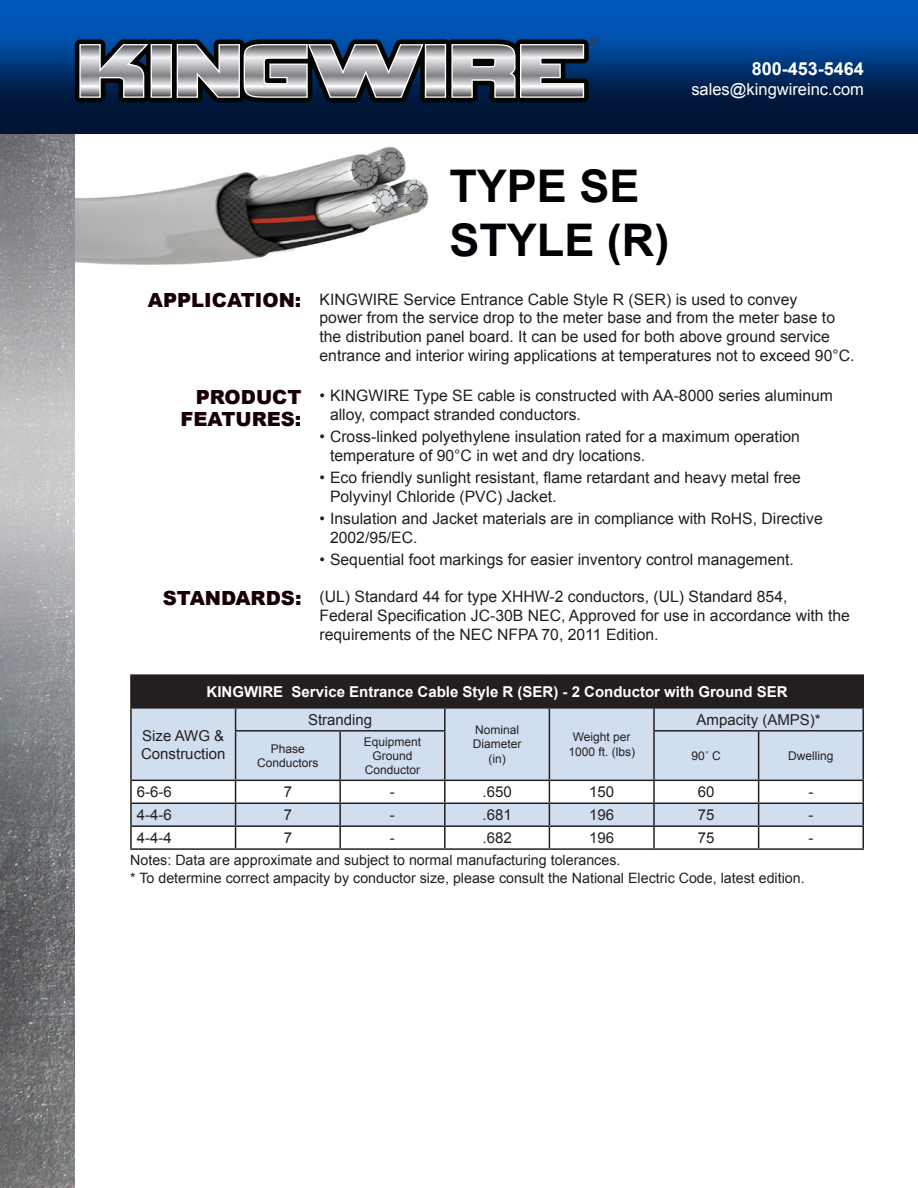
<style>
.page{position:relative;width:918px;height:1188px;background:#fff}
.page>*{position:absolute;margin:0;border:0;box-sizing:border-box;transform-origin:0 0}
.t1{font:700 45px "Arial";color:#000005}
.t2{font:900 19.5px/22.5px "Arial";color:#170004;text-align:right}
.t3{font:700 18px "Arial";color:#fff}
.t4{font:16.5px "Arial";color:#fff}
.t5{font:15.75px/18.9px "Arial";color:#231f20}
.t6{font:15px "Arial";color:#231f20}
.t7{font:700 15px "Arial";color:#fff}
.t8{font:14.25px "Arial";color:#231f20}
.t9{font:12px/14.4px "Arial";color:#231f20;text-align:center}
.t10{font:700 10.65px "Helvetica";color:#3e3e3f}
</style>
<div class="page">
<img style="left:74px;top:134px;width:355px;height:164px">
<img style="left:0;top:134px;width:74px;height:1054px">
<img style="left:0;top:0;width:918px;height:134px">
<svg style="left:75px;top:36px;width:519px;height:66px"></svg>
<div style="left:131px;top:675px;width:732px;height:33px;background:#231f20"></div>
<div style="left:132px;top:709px;width:730px;height:71px;background:#d1def0"></div>
<svg style="left:132px;top:781px;width:730px;height:67px"></svg>
<hr style="left:339px;top:781px;width:2px;height:22px;background:#231f20">
<hr style="left:444px;top:781px;width:2px;height:22px;background:#231f20">
<hr style="left:653px;top:781px;width:2px;height:22px;background:#231f20">
<hr style="left:130px;top:803px;width:106px;height:1px;background:#231f20">
<hr style="left:236px;top:803px;width:104px;height:1px;background:#231f20">
<hr style="left:340px;top:803px;width:105px;height:1px;background:#231f20">
<hr style="left:339px;top:804px;width:2px;height:21px;background:#231f20">
<hr style="left:445px;top:803px;width:104px;height:1px;background:#231f20">
<hr style="left:444px;top:804px;width:2px;height:21px;background:#231f20">
<hr style="left:549px;top:803px;width:105px;height:1px;background:#231f20">
<hr style="left:654px;top:803px;width:105px;height:1px;background:#231f20">
<hr style="left:653px;top:804px;width:2px;height:21px;background:#231f20">
<hr style="left:759px;top:803px;width:105px;height:1px;background:#231f20">
<hr style="left:130px;top:825px;width:106px;height:2px;background:#231f20">
<hr style="left:236px;top:825px;width:104px;height:2px;background:#231f20">
<svg style="left:235px;top:781px;width:1px;height:67px"></svg>
<hr style="left:340px;top:825px;width:105px;height:2px;background:#231f20">
<hr style="left:339px;top:827px;width:2px;height:21px;background:#231f20">
<hr style="left:445px;top:825px;width:104px;height:2px;background:#231f20">
<hr style="left:444px;top:827px;width:2px;height:21px;background:#231f20">
<hr style="left:549px;top:825px;width:105px;height:2px;background:#231f20">
<svg style="left:549px;top:781px;width:1px;height:67px"></svg>
<hr style="left:654px;top:825px;width:105px;height:2px;background:#231f20">
<hr style="left:653px;top:827px;width:2px;height:21px;background:#231f20">
<hr style="left:759px;top:825px;width:105px;height:2px;background:#231f20">
<svg style="left:758px;top:781px;width:1px;height:67px"></svg>
<hr style="left:130px;top:707px;width:106px;height:2px;background:#231f20">
<hr style="left:236px;top:707px;width:104px;height:2px;background:#231f20">
<hr style="left:340px;top:707px;width:105px;height:2px;background:#231f20">
<hr style="left:445px;top:707px;width:104px;height:2px;background:#231f20">
<hr style="left:549px;top:707px;width:105px;height:2px;background:#231f20">
<hr style="left:654px;top:707px;width:105px;height:2px;background:#231f20">
<hr style="left:759px;top:707px;width:105px;height:2px;background:#231f20">
<svg style="left:235px;top:709px;width:1px;height:21px"></svg>
<hr style="left:235px;top:732px;width:1px;height:48px;background:#231f20">
<hr style="left:444px;top:709px;width:2px;height:21px;background:#231f20">
<svg style="left:549px;top:709px;width:1px;height:22px"></svg>
<hr style="left:549px;top:731px;width:1px;height:49px;background:#231f20">
<hr style="left:653px;top:709px;width:2px;height:21px;background:#231f20">
<hr style="left:339px;top:732px;width:2px;height:48px;background:#231f20">
<hr style="left:444px;top:732px;width:2px;height:48px;background:#231f20">
<hr style="left:653px;top:732px;width:2px;height:48px;background:#231f20">
<hr style="left:758px;top:732px;width:1px;height:48px;background:#231f20">
<hr style="left:130px;top:780px;width:106px;height:1px;background:#231f20">
<hr style="left:235px;top:730px;width:105px;height:2px;background:#231f20">
<hr style="left:340px;top:730px;width:106px;height:2px;background:#231f20">
<hr style="left:445px;top:780px;width:104px;height:1px;background:#231f20">
<hr style="left:549px;top:780px;width:105px;height:1px;background:#231f20">
<hr style="left:653px;top:730px;width:106px;height:2px;background:#231f20">
<hr style="left:759px;top:730px;width:105px;height:2px;background:#231f20">
<hr style="left:236px;top:780px;width:104px;height:1px;background:#231f20">
<hr style="left:340px;top:780px;width:105px;height:1px;background:#231f20">
<hr style="left:654px;top:780px;width:105px;height:1px;background:#231f20">
<hr style="left:759px;top:780px;width:105px;height:1px;background:#231f20">
<hr style="left:130px;top:848px;width:106px;height:2px;background:#231f20">
<hr style="left:236px;top:848px;width:104px;height:2px;background:#231f20">
<hr style="left:340px;top:848px;width:105px;height:2px;background:#231f20">
<hr style="left:445px;top:848px;width:104px;height:2px;background:#231f20">
<hr style="left:549px;top:848px;width:105px;height:2px;background:#231f20">
<hr style="left:654px;top:848px;width:105px;height:2px;background:#231f20">
<hr style="left:759px;top:848px;width:105px;height:2px;background:#231f20">
<hr style="left:130px;top:674px;width:106px;height:2px;background:#231f20">
<hr style="left:130px;top:676px;width:2px;height:31px;background:#231f20">
<hr style="left:236px;top:674px;width:104px;height:2px;background:#231f20">
<hr style="left:340px;top:674px;width:105px;height:2px;background:#231f20">
<hr style="left:445px;top:674px;width:104px;height:2px;background:#231f20">
<hr style="left:549px;top:674px;width:105px;height:2px;background:#231f20">
<hr style="left:654px;top:674px;width:105px;height:2px;background:#231f20">
<hr style="left:759px;top:674px;width:105px;height:2px;background:#231f20">
<hr style="left:862px;top:676px;width:2px;height:31px;background:#231f20">
<hr style="left:130px;top:709px;width:2px;height:22px;background:#231f20">
<hr style="left:130px;top:731px;width:2px;height:49px;background:#231f20">
<hr style="left:862px;top:709px;width:2px;height:21px;background:#231f20">
<hr style="left:862px;top:732px;width:2px;height:48px;background:#231f20">
<hr style="left:130px;top:781px;width:2px;height:22px;background:#231f20">
<hr style="left:862px;top:781px;width:2px;height:22px;background:#231f20">
<hr style="left:130px;top:804px;width:2px;height:21px;background:#231f20">
<hr style="left:862px;top:804px;width:2px;height:21px;background:#231f20">
<hr style="left:130px;top:827px;width:2px;height:21px;background:#231f20">
<hr style="left:862px;top:827px;width:2px;height:21px;background:#231f20">
<p class="t10" style="left:590px;top:32px;width:9px">®</p>
<p class="t3" style="left:752px;top:57px;width:114px">800-453-5464</p>
<p class="t4" style="left:691px;top:79px;width:174px">sales@kingwireinc.com</p>
<p class="t1" style="left:449px;top:156px;width:192px">TYPE SE</p>
<p class="t1" style="left:449px;top:210px;width:222px">STYLE (R)</p>
<p class="t2" style="left:148px;top:288px;width:155px">APPLICATION:</p>
<p class="t5" style="left:320px;top:290px;width:537px">KINGWIRE Service Entrance Cable Style R (SER) is used to convey<br>power from the service drop to the meter base and from the meter base to the distribution panel board. It can be used for both above ground service entrance and interior wiring applications at temperatures not to exceed 90°C.</p>
<p class="t2" style="left:180px;top:385px;width:123px">PRODUCT<br>FEATURES:</p>
<p class="t5" style="left:330px;top:387px;width:505px;text-indent:-10px">• KINGWIRE Type SE cable is constructed with AA-8000 series aluminum alloy, compact stranded conductors.</p>
<p class="t5" style="left:330px;top:427px;width:472px;text-indent:-10px">• Cross-linked polyethylene insulation rated for a maximum operation temperature of 90°C in wet and dry locations.</p>
<p class="t5" style="left:330px;top:468px;width:472px;text-indent:-10px">• Eco friendly sunlight resistant, flame retardant and heavy metal free<br>Polyvinyl Chloride (PVC) Jacket.</p>
<p class="t5" style="left:330px;top:509px;width:494px;text-indent:-10px">• Insulation and Jacket materials are in compliance with RoHS, Directive<br>2002/95/EC.</p>
<p class="t5" style="left:320px;top:550px;width:476px">• Sequential foot markings for easier inventory control management.</p>
<p class="t2" style="left:163px;top:586px;width:140px">STANDARDS:</p>
<p class="t5" style="left:320px;top:587px;width:470px">(UL) Standard 44 for type XHHW-2 conductors, (UL) Standard 854,</p>
<p class="t5" style="left:320px;top:606px;width:532px">Federal Specification JC-30B NEC, Approved for use in accordance with the requirements of the NEC NFPA 70, 2011 Edition.</p>
<p class="t7" style="left:207px;top:682px;width:582px">KINGWIRE Service Entrance Cable Style R (SER) - 2 Conductor with Ground SER</p>
<p class="t6" style="left:142px;top:725px;width:83px">Size AWG &amp;</p>
<p class="t6" style="left:141px;top:743px;width:86px">Construction</p>
<p class="t6" style="left:308px;top:710px;width:66px">Stranding</p>
<p class="t6" style="left:697px;top:710px;width:126px">Ampacity (AMPS)*</p>
<p class="t9" style="left:475px;top:723px;width:46px">Nominal</p>
<p class="t9" style="left:473px;top:737px;width:50px">Diameter</p>
<p class="t9" style="left:488px;top:752px;width:19px">(in)</p>
<p class="t9" style="left:573px;top:730px;width:59px">Weight per</p>
<p class="t9" style="left:568px;top:744px;width:68px">1000 ft. (lbs)</p>
<p class="t9" style="left:257px;top:741px;width:63px">Phase<br>Conductors</p>
<p class="t9" style="left:364px;top:734px;width:59px">Equipment<br>Ground</p>
<p class="t9" style="left:365px;top:763px;width:57px">Conductor</p>
<p class="t9" style="left:692px;top:749px;width:31px">90˚ C</p>
<p class="t9" style="left:788px;top:749px;width:47px">Dwelling</p>
<p class="t6" style="left:137px;top:782px;width:37px">6-6-6</p>
<p class="t6" style="left:284px;top:782px;width:10px">7</p>
<p class="t6" style="left:390px;top:782px;width:6px">-</p>
<p class="t6" style="left:483px;top:782px;width:31px">.650</p>
<p class="t6" style="left:589px;top:782px;width:27px">150</p>
<p class="t6" style="left:698px;top:782px;width:18px">60</p>
<p class="t6" style="left:808px;top:782px;width:6px">-</p>
<p class="t6" style="left:137px;top:805px;width:37px">4-4-6</p>
<p class="t6" style="left:284px;top:805px;width:10px">7</p>
<p class="t6" style="left:390px;top:805px;width:6px">-</p>
<p class="t6" style="left:483px;top:805px;width:31px">.681</p>
<p class="t6" style="left:589px;top:805px;width:27px">196</p>
<p class="t6" style="left:698px;top:805px;width:18px">75</p>
<p class="t6" style="left:808px;top:805px;width:6px">-</p>
<p class="t6" style="left:137px;top:828px;width:37px">4-4-4</p>
<p class="t6" style="left:284px;top:828px;width:10px">7</p>
<p class="t6" style="left:390px;top:828px;width:6px">-</p>
<p class="t6" style="left:483px;top:828px;width:31px">.682</p>
<p class="t6" style="left:589px;top:828px;width:27px">196</p>
<p class="t6" style="left:698px;top:828px;width:18px">75</p>
<p class="t6" style="left:808px;top:828px;width:6px">-</p>
<p class="t8" style="left:130px;top:851px;width:492px">Notes: Data are approximate and subject to normal manufacturing tolerances.</p>
<p class="t8" style="left:130px;top:868px;width:676px">* To determine correct ampacity by conductor size, please consult the National Electric Code, latest edition.</p>
</div>
